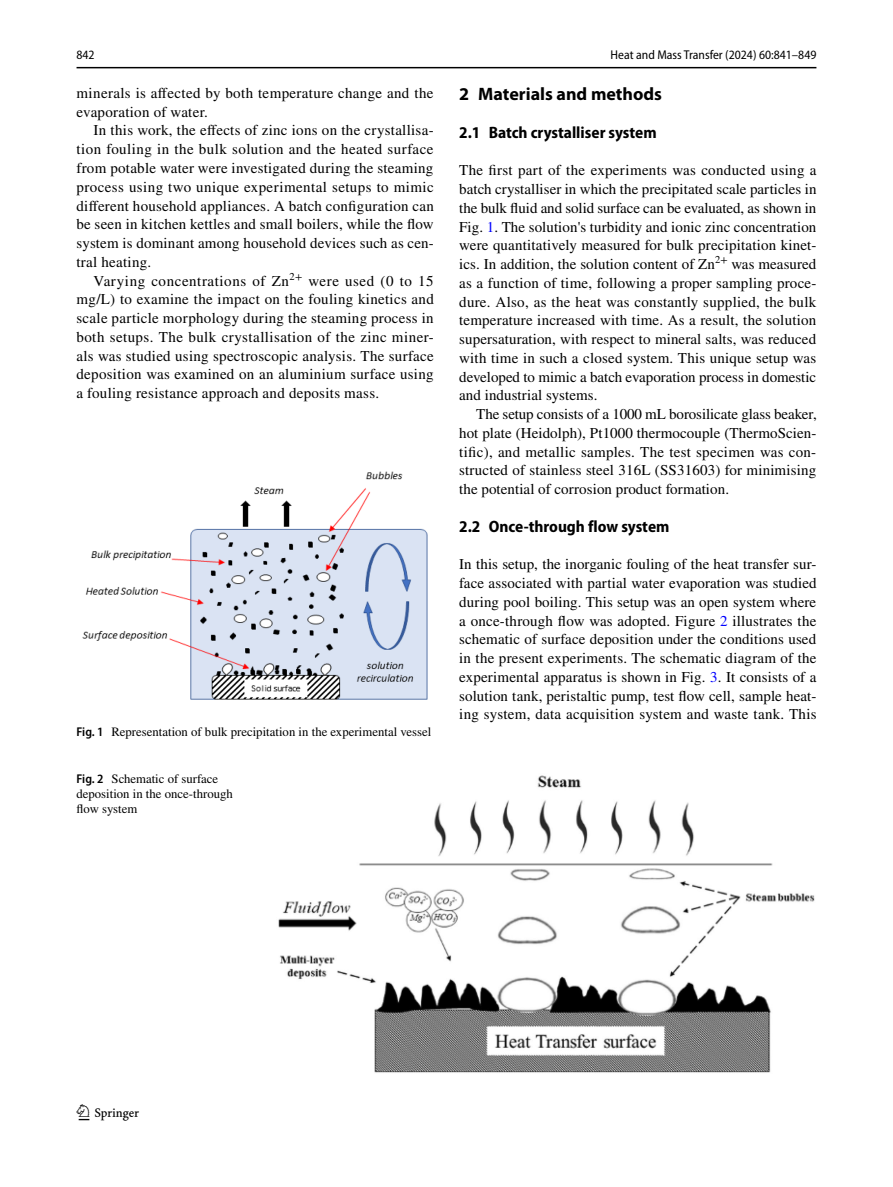
<style>
.page{position:relative;width:893px;height:1187px;background:#fff}
.page>*{position:absolute;margin:0;border:0;box-sizing:border-box;transform-origin:0 0}
.t1{font:22.5px "Springnew Regular 2";color:#000}
.t2{font:700 18px "Myriad Pro";color:#000}
.t3{font:700 semi-condensed 16.5px "Myriad Pro";color:#000}
.t4{font:15px/18.8px "STIX";letter-spacing:.01em;color:#000;text-align:justify}
.t5{font:12.75px/15px "STIX";color:#000}
.t6{font:semi-condensed 12.75px "Myriad Pro";color:#000}
.s1{font-family:"Myriad Pro";font-weight:600;font-stretch:semi-condensed}
.s2{color:#00f}
</style>
<div class="page">
<hr style="left:77px;top:67px;width:739px;height:1px;background:#000">
<img style="left:82px;top:471px;width:346px;height:229px">
<img style="left:278px;top:775px;width:537px;height:298px">
<p class="t6" style="left:77px;top:48px;width:20px">842</p>
<p class="t6" style="left:611px;top:48px;width:207px">Heat and Mass Transfer (2024) 60:841–849</p>
<p class="t4" style="left:77px;top:84px;width:358px">minerals is affected by both temperature change and the evaporation of water.</p>
<p class="t4" style="left:77px;top:122px;width:359px;text-indent:17px">In this work, the effects of zinc ions on the crystallisa&shy;tion fouling in the bulk solution and the heated surface from potable water were investigated during the steaming process using two unique experimental setups to mimic different household appliances. A batch configuration can be seen in kitchen kettles and small boilers, while the flow system is dominant among household devices such as cen&shy;tral heating.</p>
<p class="t4" style="left:77px;top:272px;width:359px;text-indent:17px">Varying concentrations of Zn<sup>2+</sup> were used (0 to 15 mg/L) to examine the impact on the fouling kinetics and scale particle morphology during the steaming process in both setups. The bulk crystallisation of the zinc miner&shy;als was studied using spectroscopic analysis. The surface deposition was examined on an aluminium surface using a fouling resistance approach and deposits mass.</p>
<p class="t5" style="left:77px;top:725px;width:356px"><span class="s1">Fig. 1</span> Representation of bulk precipitation in the experimental vessel</p>
<p class="t5" style="left:77px;top:771px;width:158px"><span class="s1">Fig. 2</span> Schematic of surface deposition in the once-through flow system</p>
<p class="t2" style="left:459px;top:82px;width:204px">2 Materials and methods</p>
<p class="t3" style="left:459px;top:123px;width:199px">2.1 Batch crystalliser system</p>
<p class="t4" style="left:459px;top:162px;width:359px">The first part of the experiments was conducted using a batch crystalliser in which the precipitated scale particles in the bulk fluid and solid surface can be evaluated, as shown in Fig. <span class="s2">1</span>. The solution's turbidity and ionic zinc concentration were quantitatively measured for bulk precipitation kinet&shy;ics. In addition, the solution content of Zn<sup>2+</sup> was measured as a function of time, following a proper sampling proce&shy;dure. Also, as the heat was constantly supplied, the bulk temperature increased with time. As a result, the solution supersaturation, with respect to mineral salts, was reduced with time in such a closed system. This unique setup was developed to mimic a batch evaporation process in domestic and industrial systems.</p>
<p class="t4" style="left:459px;top:405px;width:359px;text-indent:17px">The setup consists of a 1000 mL borosilicate glass beaker, hot plate (Heidolph), Pt1000 thermocouple (ThermoScien&shy;tific), and metallic samples. The test specimen was con&shy;structed of stainless steel 316L (SS31603) for minimising the potential of corrosion product formation.</p>
<p class="t3" style="left:459px;top:517px;width:212px">2.2 Once‑through flow system</p>
<p class="t4" style="left:459px;top:555px;width:359px">In this setup, the inorganic fouling of the heat transfer sur&shy;face associated with partial water evaporation was studied during pool boiling. This setup was an open system where a once-through flow was adopted. Figure <span class="s2">2</span> illustrates the schematic of surface deposition under the conditions used in the present experiments. The schematic diagram of the experimental apparatus is shown in Fig. <span class="s2">3</span>. It consists of a solution tank, peristaltic pump, test flow cell, sample heat&shy;ing system, data acquisition system and waste tank. This</p>
<h1 class="t1" style="left:79px;top:1104px;width:62px">1 3</h1>
</div>
